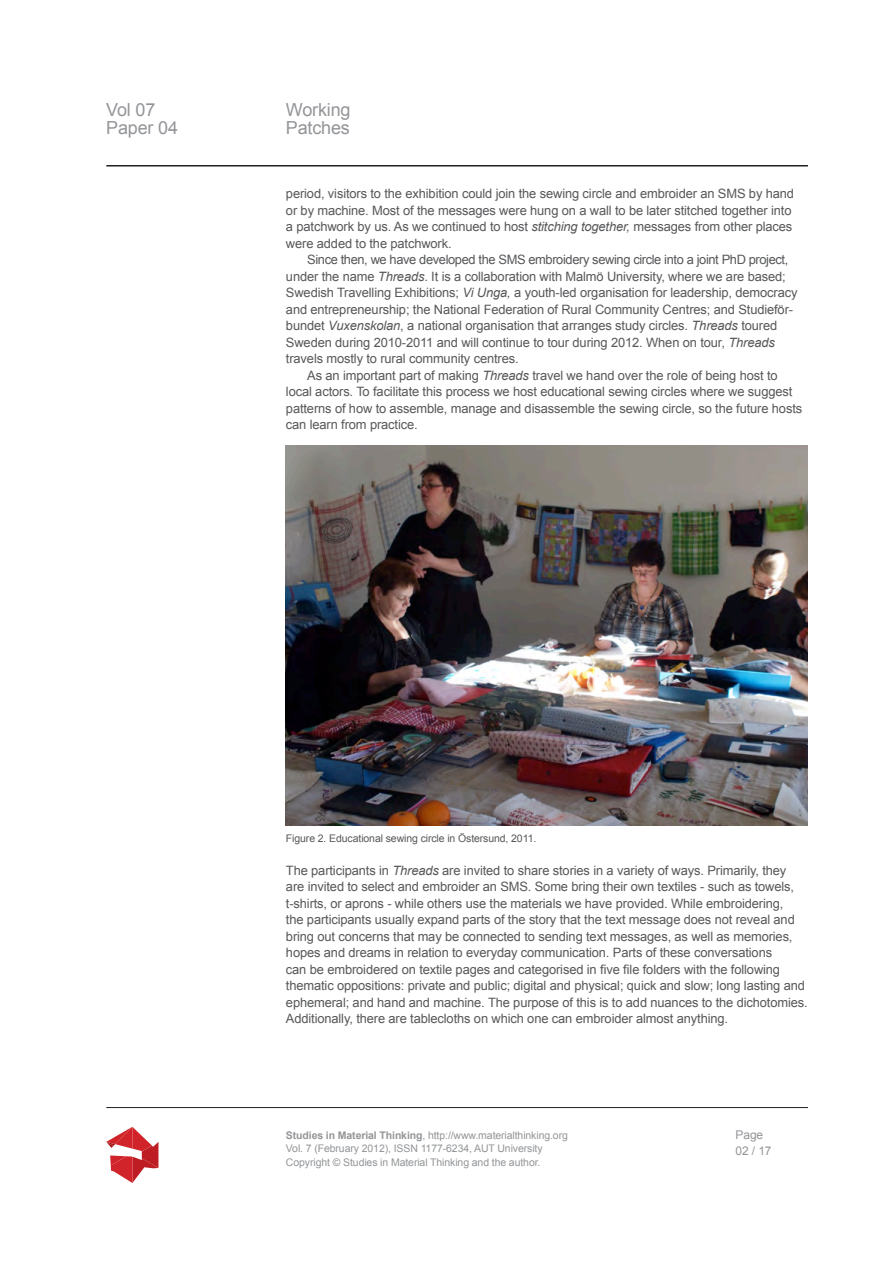
<style>
.page{position:relative;width:893px;height:1263px;background:#fff}
.page>*{position:absolute;margin:0;border:0;box-sizing:border-box;transform-origin:0 0}
.Main_Heading{font:18px/18px "Arial";letter-spacing:-.01em;color:#939598}
.t1{font:12.9px/16.5px "Arial";letter-spacing:-.01em;color:#57585a}
.Small_Notes{font:12px "Arial";letter-spacing:-.01em;color:#939598}
.Small_Notes-2{font:10.5px/13.5px "Arial";letter-spacing:-.01em;color:#939598}
.Figure_Notes{font:10.5px "Arial";letter-spacing:-.01em;color:#57585a}
.s1{font-style:italic}
.s2{font-weight:700}
</style>
<div class="page">
<hr style="left:106px;top:165px;width:702px;height:2px;background:#231f20">
<hr style="left:106px;top:1107px;width:702px;height:1px;background:#231f20">
<svg style="left:106px;top:1127px;width:52px;height:56px"></svg>
<img style="left:286px;top:446px;width:522px;height:379px">
<p class="Main_Heading" style="left:106px;top:100px;width:73px">Vol 07<br>Paper 04</p>
<p class="Main_Heading" style="left:286px;top:100px;width:66px">Working<br>Patches</p>
<p class="t1" style="left:286px;top:185px;width:510px">period, visitors to the exhibition could join the sewing circle and embroider an SMS by hand or by machine. Most of the messages were hung on a wall to be later stitched together into a patchwork by us. As we continued to host <span class="s1">stitching together,</span> messages from other places were added to the patchwork.</p>
<p class="t1" style="left:286px;top:251px;width:513px;text-indent:21px">Since then, we have developed the SMS embroidery sewing circle into a joint PhD project, under the name <span class="s1">Threads</span>. It is a collaboration with Malmö University, where we are based; Swedish Travelling Exhibitions; <span class="s1">Vi Unga,</span> a youth-led organisation for leadership, democracy and entrepreneurship; the National Federation of Rural Community Centres; and Studieför&shy;bundet <span class="s1">Vuxenskolan</span>, a national organisation that arranges study circles. <span class="s1">Threads</span> toured Sweden during 2010-2011 and will continue to tour during 2012. When on tour, <span class="s1">Threads </span>travels mostly to rural community centres.</p>
<p class="t1" style="left:286px;top:367px;width:518px;text-indent:21px">As an important part of making <span class="s1">Threads</span> travel we hand over the role of being host to local actors. To facilitate this process we host educational sewing circles where we suggest patterns of how to assemble, manage and disassemble the sewing circle, so the future hosts can learn from practice.</p>
<p class="Figure_Notes" style="left:286px;top:831px;width:252px">Figure 2. Educational sewing circle in Östersund, 2011.</p>
<p class="t1" style="left:286px;top:862px;width:523px">The participants in <span class="s1">Threads</span> are invited to share stories in a variety of ways. Primarily, they are invited to select and embroider an SMS. Some bring their own textiles - such as towels, t-shirts, or aprons - while others use the materials we have provided. While embroidering,<br>the participants usually expand parts of the story that the text message does not reveal and bring out concerns that may be connected to sending text messages, as well as memories, hopes and dreams in relation to everyday communication. Parts of these conversations<br>can be embroidered on textile pages and categorised in five file folders with the following thematic oppositions: private and public; digital and physical; quick and slow; long lasting and ephemeral; and hand and machine. The purpose of this is to add nuances to the dichotomies.<br>Additionally, there are tablecloths on which one can embroider almost anything.</p>
<p class="Small_Notes-2" style="left:286px;top:1128px;width:283px"><span class="s2">Studies in Material Thinking</span>, http://www.materialthinking.org<br>Vol. 7 (February 2012), ISSN 1177-6234, AUT University<br>Copyright © Studies in Material Thinking and the author.</p>
<p class="Small_Notes" style="left:736px;top:1126px;width:29px">Page</p>
<p class="Small_Notes" style="left:736px;top:1143px;width:37px">02 / 17</p>
</div>
